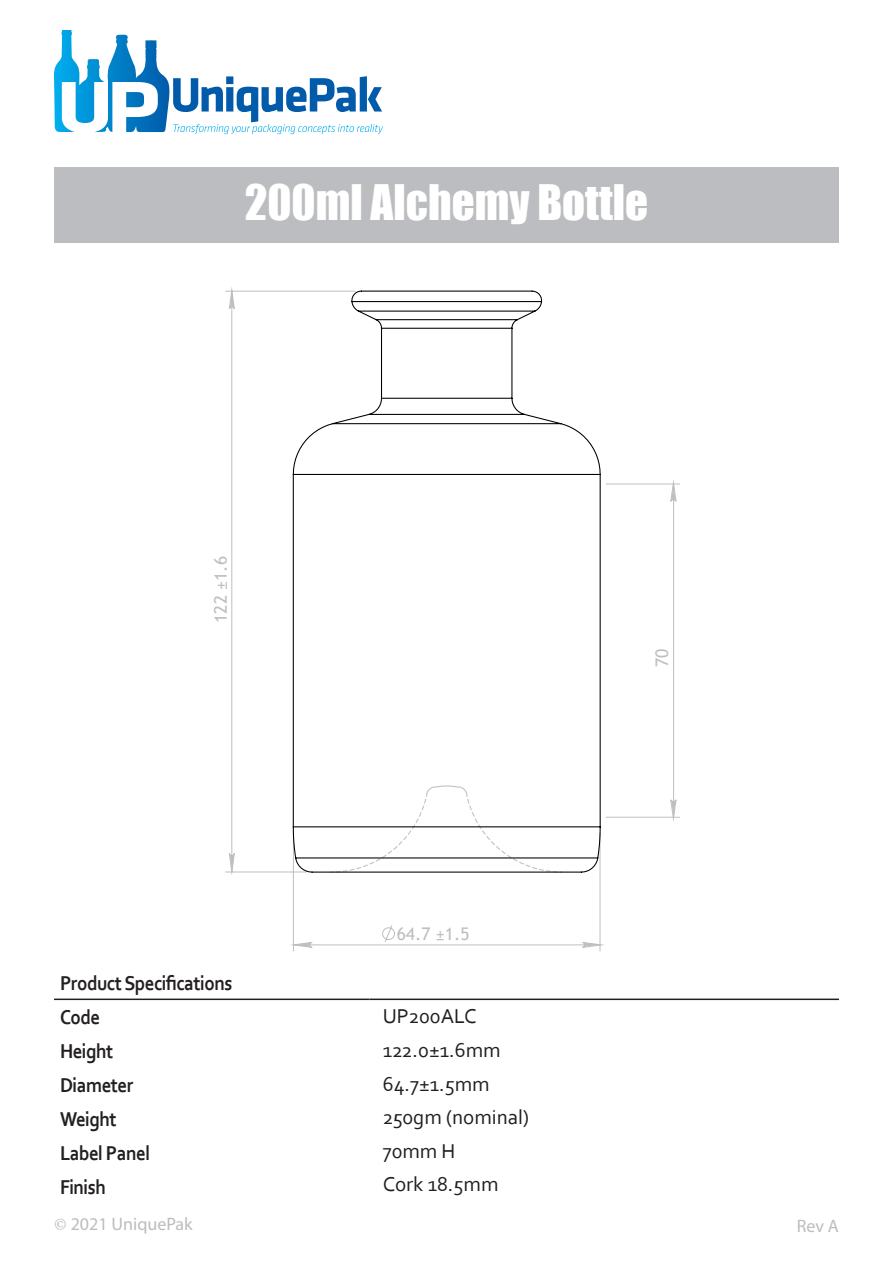
<style>
.page{position:relative;width:893px;height:1263px;background:#fff}
.page>*{position:absolute;margin:0;border:0;box-sizing:border-box;transform-origin:0 0}
.t1{font:45px "Impact";color:#fff}
.t2{font:700 21px/34px "Corbel";letter-spacing:-.025em;color:#231f20;scale:.9 1}
.t3{font:21px "Corbel";color:#231f20}
.t4{font:18px "Myriad Pro";color:#bcbdc0}
.t5{font:17.4px "Trebuchet MS";color:#bfbfbf}
.s1{font-family:"Minion Pro"}
</style>
<div class="page">
<svg style="left:54px;top:30px;width:329px;height:104px"></svg>
<hr style="left:54px;top:998px;width:316px;height:2px;background:#231f20">
<hr style="left:370px;top:998px;width:469px;height:2px;background:#231f20">
<div style="left:54px;top:167px;width:785px;height:75px;background:#bcbdc0"></div>
<svg style="left:227px;top:287px;width:380px;height:662px"></svg>
<hr style="left:606px;top:484px;width:74px;height:1px;background:#bfbfbf">
<hr style="left:606px;top:817px;width:74px;height:1px;background:#bfbfbf">
<hr style="left:293px;top:944px;width:307px;height:1px;background:#bfbfbf">
<hr style="left:293px;top:833px;width:1px;height:118px;background:#bfbfbf">
<hr style="left:600px;top:833px;width:1px;height:118px;background:#bfbfbf">
<hr style="left:231px;top:291px;width:1px;height:581px;background:#bfbfbf">
<hr style="left:226px;top:291px;width:129px;height:1px;background:#bfbfbf">
<hr style="left:226px;top:871px;width:80px;height:1px;background:#bfbfbf">
<svg style="left:669px;top:480px;width:9px;height:342px"></svg>
<svg style="left:294px;top:942px;width:18px;height:5px"></svg>
<svg style="left:581px;top:942px;width:19px;height:5px"></svg>
<svg style="left:229px;top:291px;width:5px;height:19px"></svg>
<svg style="left:229px;top:853px;width:5px;height:19px"></svg>
<svg style="left:292px;top:290px;width:309px;height:583px"></svg>
<p class="t1" style="left:245px;top:168px;width:405px">200ml Alchemy Bottle</p>
<p class="t5" style="left:210px;top:623px;width:68px;rotate:-90deg">122 ±1.6</p>
<p class="t5" style="left:397px;top:922px;width:74px">64.7 ±1.5</p>
<p class="t5" style="left:651px;top:667px;width:20px;rotate:-90deg">70</p>
<p class="t2" style="left:60px;top:966px;width:193px">Product Specifications<br>Code<br>Height<br>Diameter<br>Weight<br>Label Panel<br>Finish</p>
<p class="t4" style="left:54px;top:1213px;width:140px"><span class="s1">©</span> 2021 UniquePak</p>
<p class="t4" style="left:797px;top:1214px;width:44px">Rev A</p>
<p class="t3" style="left:383px;top:1003px;width:95px">UP200ALC</p>
<p class="t3" style="left:383px;top:1037px;width:119px">122.0±1.6mm</p>
<p class="t3" style="left:383px;top:1071px;width:109px">64.7±1.5mm</p>
<p class="t3" style="left:383px;top:1104px;width:148px">250gm (nominal)</p>
<p class="t3" style="left:383px;top:1138px;width:74px">70mm H</p>
<p class="t3" style="left:383px;top:1171px;width:117px">Cork 18.5mm</p>
</div>
